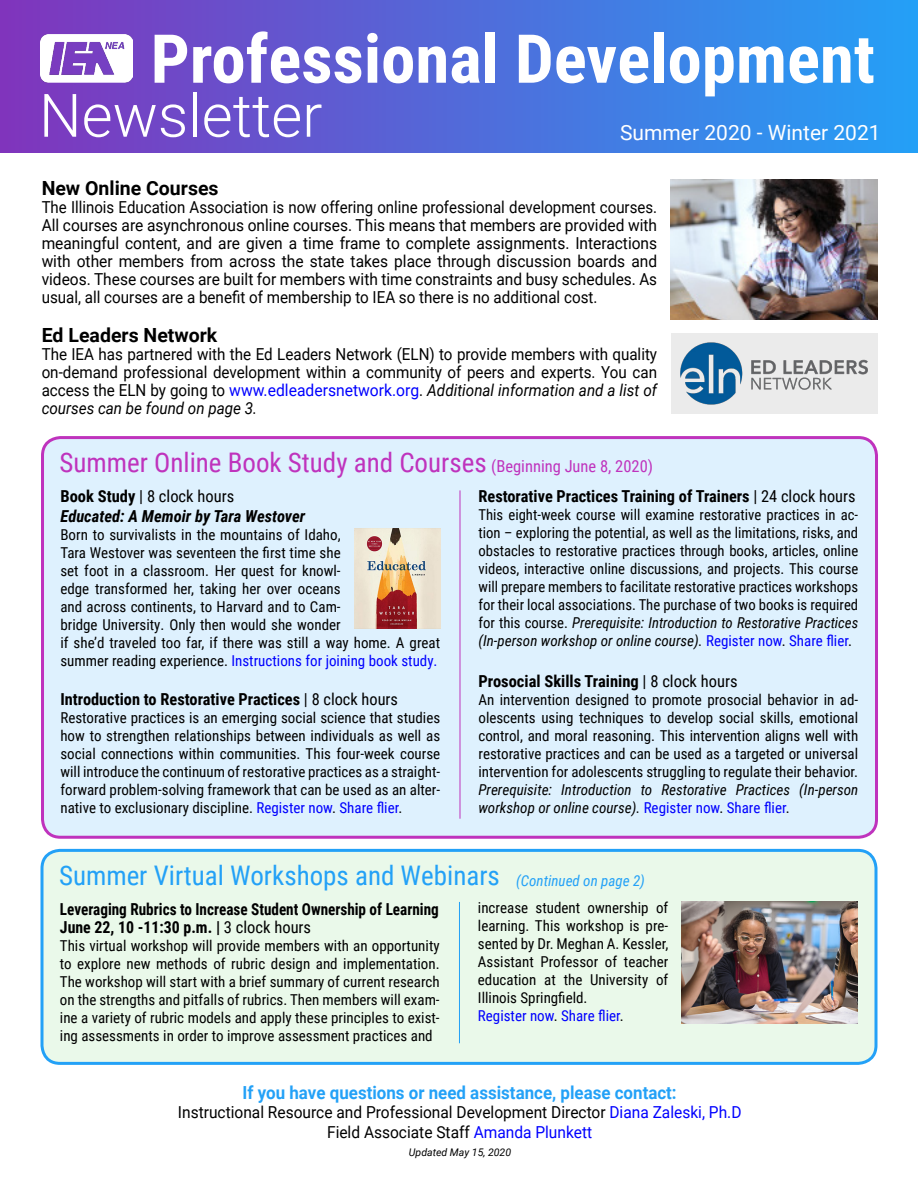
<style>
.page{position:relative;width:918px;height:1188px;background:#fff}
.page>*{position:absolute;margin:0;border:0;box-sizing:border-box;transform-origin:0 0}
.t1{font:700 67.5px "Roboto Condensed";color:#fff}
.t2{font:300 60px "Roboto";color:#fff}
.t3{font:27px "Roboto Condensed";color:#bf33bd}
.t4{font:27px "Roboto Condensed";color:#23a1f7}
.t5{font:21px "Roboto";color:#fff}
.t6{font:700 19.5px "Roboto";color:#000}
.t7{font:700 18px "Roboto";color:#23a1f7;scale:.94 1}
.t8{font:16.5px/18px "Roboto";color:#000;text-align:justify;scale:.91 1}
.t9{font:16.5px/18px "Roboto";color:#000;text-align:justify;scale:.92 1}
.Title_clock_hours{font:700 16.5px "Roboto Condensed";color:#000}
.t10{font:16.5px "Roboto";color:#000;scale:.94 1}
.Title_clock_hours-2{font:700 16.5px "Roboto Condensed";color:#000;scale:.92 1}
.Title_clock_hours-3{font:700 16.5px "Roboto Condensed";color:#000;scale:.96 1}
.t11{font:italic 700 16.5px "Roboto Condensed";color:#000}
.t12{font:16.5px "Roboto Condensed";color:#000}
.Description{font:15px/18px "Roboto Condensed";color:#000;text-align:justify}
.Description-2{font:italic 15px/18px "Roboto Condensed";color:#000}
.Description-3{font:15px "Roboto Condensed";color:#00f}
.t13{font:italic 15px "Roboto Condensed";color:#23a1f7}
.t14{font:italic 10.5px "Roboto";color:#000}
.s1{color:#00f}
.s2{font-style:italic}
.s3{font-size:16.5px}
.s4{font-weight:700}
.s5{font-weight:400}
.s6{font-style:normal;color:#00f}
.s7{font-style:normal}
.s8{color:#000}
</style>
<div class="page">
<div style="left:0;top:0;width:918px;height:153px;background:linear-gradient(to right,#8136bc,#239ff6)"></div>
<img style="left:41px;top:35px;width:91px;height:49px">
<img style="left:671px;top:179px;width:207px;height:141px">
<div style="left:671px;top:333px;width:207px;height:81px;background:#ebebeb"></div>
<img style="left:680px;top:342px;width:188px;height:63px">
<div style="left:43px;top:438px;width:834px;height:399px;background:#def1fe;border-radius:18px"></div>
<div style="left:41px;top:436px;width:837px;height:403px;border:3px solid #bf33bd;border-radius:18px"></div>
<hr style="left:460px;top:490px;width:1px;height:329px;background:#bf33bd">
<img style="left:354px;top:529px;width:86px;height:100px">
<div style="left:42px;top:850px;width:834px;height:213px;background:#eaf9ea;border-radius:18px"></div>
<div style="left:40px;top:849px;width:838px;height:216px;border:3px solid #23a1f7;border-radius:18px"></div>
<hr style="left:459px;top:902px;width:1px;height:141px;background:#23a1f7">
<img style="left:682px;top:901px;width:175px;height:123px">
<p class="t1" style="left:151px;top:11px;width:726px">Professional Development</p>
<p class="t2" style="left:39px;top:73px;width:285px">Newsletter</p>
<p class="t5" style="left:620px;top:118px;width:262px">Summer 2020 - Winter 2021</p>
<p class="t6" style="left:42px;top:174px;width:178px">New Online Courses</p>
<p class="t8" style="left:42px;top:197px;width:678px">The Illinois Education Association is now offering online professional development courses.<br>All courses are asynchronous online courses. This means that members are provided with meaningful content, and are given a time frame to complete assignments. Interactions with other members from across the state takes place through discussion boards and videos. These courses are built for members with time constraints and busy schedules. As usual, all courses are a benefit of membership to IEA so there is no additional cost.</p>
<p class="t6" style="left:42px;top:321px;width:177px">Ed Leaders Network</p>
<p class="t9" style="left:42px;top:344px;width:671px">The IEA has partnered with the Ed Leaders Network (ELN) to provide members with quality on-demand professional development within a community of peers and experts. You can access the ELN by going to <span class="s1">www.edleadersnetwork.org</span>. <span class="s2">Additional information and a list of courses can be found on page 3.</span></p>
<p class="t3" style="left:60px;top:444px;width:595px">Summer Online Book Study and Courses <span class="s3">(Beginning June 8, 2020)</span></p>
<p class="t12" style="left:60px;top:485px;width:175px"><span class="s4">Book Study</span> | 8 clock hours</p>
<p class="t11" style="left:60px;top:504px;width:246px">Educated: A Memoir by Tara Westover</p>
<p class="Description" style="left:60px;top:525px;width:381px;text-align:left">Born to survivalists in the mountains of Idaho,<br>Tara Westover was seventeen the first time she<br>set foot in a classroom. Her quest for knowl-<br>edge transformed her, taking her over oceans<br>and across continents, to Harvard and to Cam-<br>bridge University. Only then would she wonder<br>if she’d traveled too far, if there was still a way home. A great summer reading experience. <span class="s1">Instructions for joining book study.</span></p>
<p class="Title_clock_hours" style="left:60px;top:688px;width:339px">Introduction to Restorative Practices <span class="s5">| 8 clock hours</span></p>
<p class="Description" style="left:60px;top:709px;width:381px">Restorative practices is an emerging social science that studies how to strengthen relationships between individuals as well as social connections within communities. This four-week course will introduce the continuum of restorative practices as a straight&shy;forward problem-solving framework that can be used as an alter&shy;native to exclusionary discipline. <span class="s1">Register now</span>. <span class="s1">Share flier</span>.</p>
<p class="Title_clock_hours" style="left:478px;top:485px;width:379px">Restorative Practices Training of Trainers <span class="s5">| 24 clock hours</span></p>
<p class="Description" style="left:478px;top:505px;width:381px">This eight-week course will examine restorative practices in ac&shy;tion – exploring the potential, as well as the limitations, risks, and obstacles to restorative practices through books, articles, online videos, interactive online discussions, and projects. This course will prepare members to facilitate restorative practices workshops for their local associations. The purchase of two books is required for this course. <span class="s2">Prerequisite: Introduction to Restorative Practices (In-person workshop or online course).</span> <span class="s1">Register now</span>. <span class="s1">Share flier</span>.</p>
<p class="Title_clock_hours" style="left:478px;top:669px;width:261px">Prosocial Skills Training <span class="s5">| 8 clock hours</span></p>
<p class="Description" style="left:478px;top:690px;width:381px">An intervention designed to promote prosocial behavior in ad&shy;olescents using techniques to develop social skills, emotional control, and moral reasoning. This intervention aligns well with restorative practices and can be used as a targeted or universal intervention for adolescents struggling to regulate their behavior.</p>
<p class="Description-2" style="left:478px;top:780px;width:381px">Prerequisite: Introduction to Restorative Practices (In-person workshop or online course). <span class="s6">Register now</span><span class="s7">.</span> <span class="s6">Share flier</span><span class="s7">.</span></p>
<p class="t4" style="left:59px;top:857px;width:442px">Summer Virtual Workshops and Webinars</p>
<p class="t13" style="left:516px;top:870px;width:130px">(Continued on page 2)</p>
<p class="Title_clock_hours-2" style="left:60px;top:897px;width:413px">Leveraging Rubrics to Increase Student Ownership of Learning</p>
<p class="Title_clock_hours-3" style="left:60px;top:915px;width:263px">June 22, 10 -11:30 p.m. | <span class="s5">3 clock hours</span></p>
<p class="Description" style="left:60px;top:936px;width:381px">This virtual workshop will provide members with an opportunity to explore new methods of rubric design and implementation.<br>The workshop will start with a brief summary of current research on the strengths and pitfalls of rubrics. Then members will exam&shy;ine a variety of rubric models and apply these principles to exist&shy;ing assessments in order to improve assessment practices and</p>
<p class="Description" style="left:478px;top:898px;width:192px">increase student ownership of learning. This workshop is pre&shy;sented by Dr. Meghan A. Kessler, Assistant Professor of teacher education at the University of Illinois Springfield.</p>
<p class="Description-3" style="left:478px;top:1005px;width:147px">Register now<span class="s8">.</span> Share flier<span class="s8">.</span></p>
<p class="t7" style="left:243px;top:1080px;width:463px">If you have questions or need assistance, please contact:</p>
<p class="t10" style="left:178px;top:1101px;width:601px">Instructional Resource and Professional Development Director <span class="s1">Diana Zaleski, Ph.D</span></p>
<p class="t10" style="left:327px;top:1120px;width:284px">Field Associate Staff <span class="s1">Amanda Plunkett</span></p>
<p class="t14" style="left:409px;top:1144px;width:104px">Updated May 15, 2020</p>
</div>
